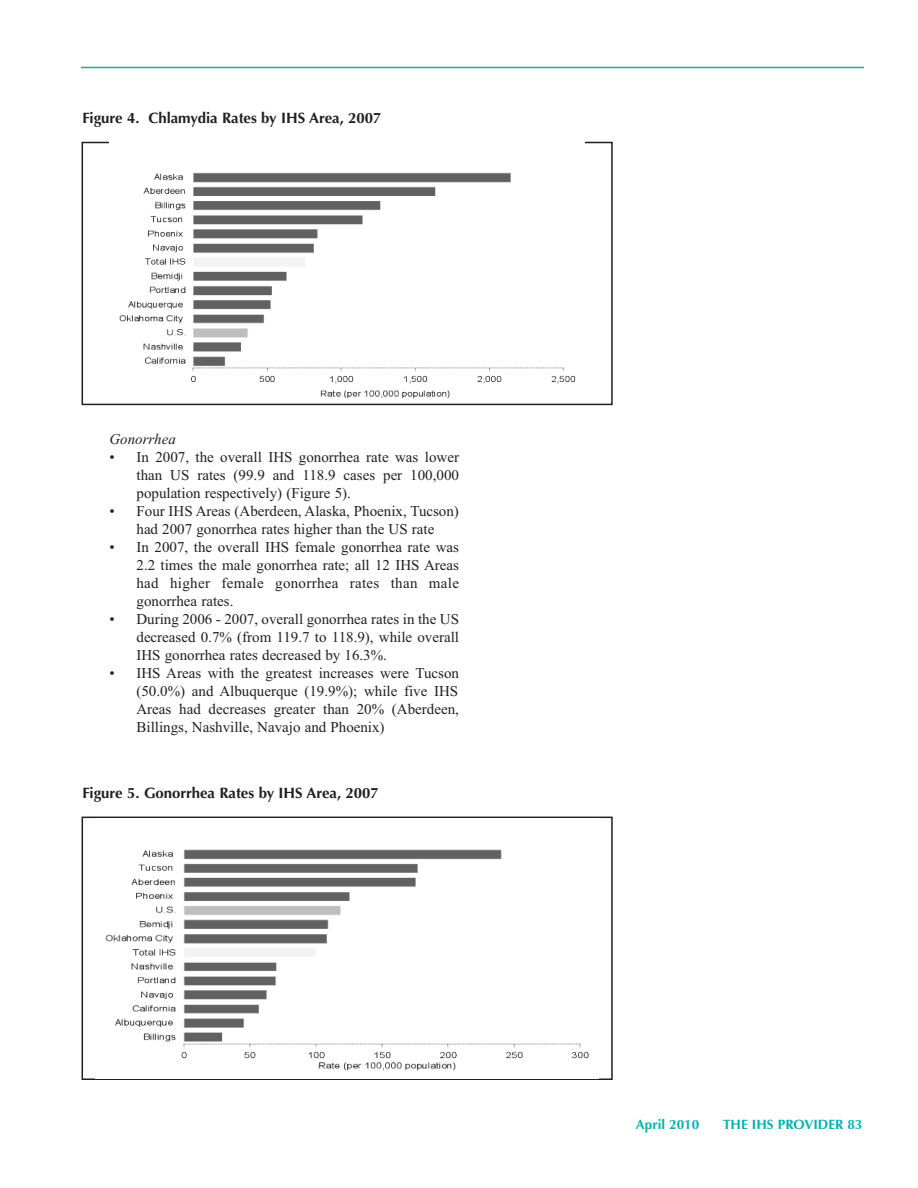
<style>
.page{position:relative;width:918px;height:1188px;background:#fff}
.page>*{position:absolute;margin:0;border:0;box-sizing:border-box;transform-origin:0 0}
.t1{font:15px/18px "Times New Roman";color:#231f20;text-align:justify}
.t2{font:700 15px "Optima";letter-spacing:-.005em;color:#231f20}
.t3{font:italic 15px "Times New Roman";color:#231f20}
.t4{font:700 13.5px "Optima";color:#00b2b0}
</style>
<div class="page">
<hr style="left:81px;top:67px;width:783px;height:1px;background:#00b2b0">
<div style="left:82px;top:142px;width:531px;height:263px;border:2px solid #231f20"></div>
<img style="left:110px;top:142px;width:475px;height:256px">
<div style="left:82px;top:817px;width:531px;height:263px;border:2px solid #231f20"></div>
<img style="left:96px;top:818px;width:503px;height:260px">
<p class="t2" style="left:82px;top:112px;width:300px">Figure 4. Chlamydia Rates by IHS Area, 2007</p>
<p class="t3" style="left:110px;top:434px;width:68px">Gonorrhea</p>
<p class="t1" style="left:136px;top:449px;width:324px;text-indent:-27px">• In 2007, the overall IHS gonorrhea rate was lower than US rates (99.9 and 118.9 cases per 100,000 population respectively) (Figure 5).</p>
<p class="t1" style="left:110px;top:503px;width:351px;text-align:center">• Four IHS Areas (Aberdeen, Alaska, Phoenix, Tucson) had 2007 gonorrhea rates higher than the US rate</p>
<p class="t1" style="left:136px;top:539px;width:324px;text-indent:-27px">• In 2007, the overall IHS female gonorrhea rate was 2.2 times the male gonorrhea rate; all 12 IHS Areas had higher female gonorrhea rates than male gonorrhea rates.</p>
<p class="t1" style="left:136px;top:611px;width:324px;text-indent:-27px">• During 2006 - 2007, overall gonorrhea rates in the US decreased 0.7% (from 119.7 to 118.9), while overall IHS gonorrhea rates decreased by 16.3%.</p>
<p class="t1" style="left:136px;top:665px;width:324px;text-indent:-27px">• IHS Areas with the greatest increases were Tucson (50.0%) and Albuquerque (19.9%); while five IHS Areas had decreases greater than 20% (Aberdeen, Billings, Nashville, Navajo and Phoenix)</p>
<p class="t2" style="left:82px;top:787px;width:298px">Figure 5. Gonorrhea Rates by IHS Area, 2007</p>
<p class="t4" style="left:636px;top:1119px;width:65px">April 2010</p>
<p class="t4" style="left:723px;top:1119px;width:141px">THE IHS PROVIDER 83</p>
</div>
